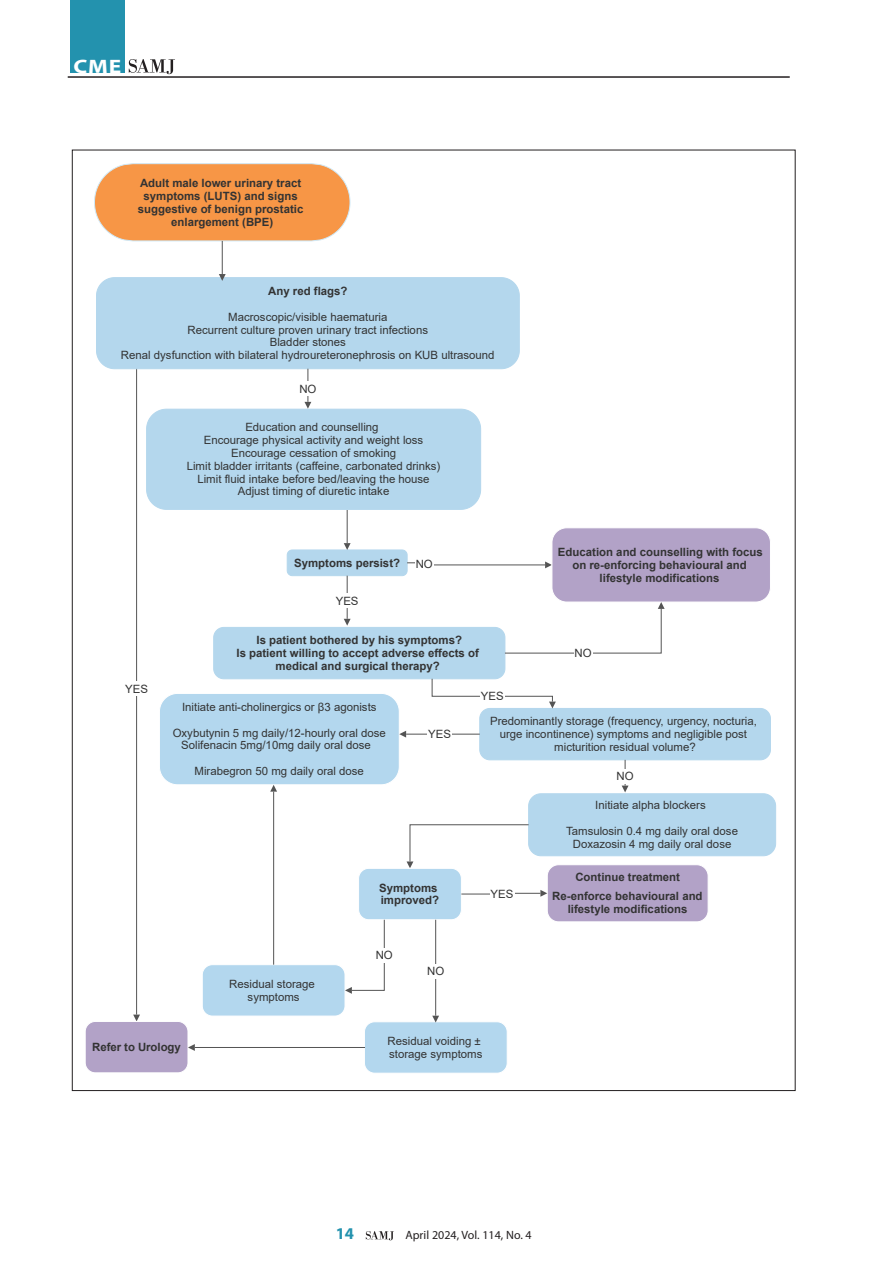
<style>
.page{position:relative;width:893px;height:1263px;background:#fff}
.page>*{position:absolute;margin:0;border:0;box-sizing:border-box;transform-origin:0 0}
.t1{font:700 19.5px "Myriad Pro";color:#fff;scale:1.2 1}
.t2{font:700 16.5px "Myriad Pro";color:#2392ae}
.t3{font:12px "Myriad Pro";color:#231f20}
.t4{font:11.4px/12.9px "Arial";color:#333;text-align:center}
.t5{font:700 11.4px/12.9px "Arial";color:#333;text-align:center}
</style>
<div class="page">
<svg style="left:366px;top:1231px;width:28px;height:9px"></svg>
<hr style="left:68px;top:76px;width:722px;height:2px;background:#231f20">
<svg style="left:129px;top:59px;width:46px;height:15px"></svg>
<div style="left:70px;top:0;width:54px;height:73px;background:#2392ae"></div>
<svg style="left:94px;top:163px;width:257px;height:79px;background:#f6a059"></svg>
<hr style="left:136px;top:356px;width:1px;height:658px;background:#545454">
<hr style="left:308px;top:369px;width:1px;height:33px;background:#545454">
<svg style="left:146px;top:402px;width:335px;height:108px;background:#b9d9ee"></svg>
<div style="left:299px;top:382px;width:18px;height:14px;background:#fff"></div>
<hr style="left:347px;top:510px;width:1px;height:33px;background:#545454">
<hr style="left:222px;top:241px;width:1px;height:33px;background:#545454">
<div style="left:96px;top:274px;width:424px;height:95px;background:#b4d7ed"></div>
<svg style="left:85px;top:527px;width:691px;height:546px"></svg>
<h1 class="t1" style="left:74px;top:54px;width:41px">CME</h1>
<p class="t5" style="left:138px;top:177px;width:167px">Adult male lower urinary tract symptoms (LUTS) and signs suggestive of benign prostatic enlargement (BPE)</p>
<p class="t5" style="left:268px;top:285px;width:81px">Any red flags?</p>
<p class="t4" style="left:121px;top:310px;width:375px">Macroscopic/visible haematuria<br>Recurrent culture proven urinary tract infections<br>Bladder stones<br>Renal dysfunction with bilateral hydroureteronephrosis on KUB ultrasound</p>
<p class="t4" style="left:299px;top:382px;width:19px">NO</p>
<p class="t4" style="left:125px;top:682px;width:24px">YES</p>
<p class="t4" style="left:187px;top:421px;width:255px">Education and counselling<br>Encourage physical activity and weight loss Encourage cessation of smoking<br>Limit bladder irritants (caffeine, carbonated drinks)<br>Limit fluid intake before bed/leaving the house Adjust timing of diuretic intake</p>
<p class="t5" style="left:294px;top:556px;width:107px">Symptoms persist?</p>
<p class="t4" style="left:336px;top:594px;width:24px">YES</p>
<p class="t4" style="left:416px;top:557px;width:19px">NO</p>
<p class="t5" style="left:236px;top:634px;width:244px">Is patient bothered by his symptoms?<br>Is patient willing to accept adverse effects of medical and surgical therapy?</p>
<p class="t4" style="left:481px;top:690px;width:24px">YES</p>
<p class="t5" style="left:558px;top:546px;width:206px">Education and counselling with focus on re-enforcing behavioural and lifestyle modifications</p>
<p class="t4" style="left:574px;top:646px;width:19px">NO</p>
<p class="t4" style="left:182px;top:700px;width:196px">Initiate anti-cholinergics or β3 agonists</p>
<p class="t4" style="left:173px;top:726px;width:215px">Oxybutynin 5 mg daily/12-hourly oral dose<br>Solifenacin 5mg/10mg daily oral dose</p>
<p class="t4" style="left:195px;top:765px;width:171px">Mirabegron 50 mg daily oral dose</p>
<p class="t4" style="left:428px;top:727px;width:24px">YES</p>
<p class="t4" style="left:490px;top:715px;width:268px">Predominantly storage (frequency, urgency, nocturia, urge incontinence) symptoms and negligible post micturition residual volume?</p>
<p class="t4" style="left:616px;top:769px;width:19px">NO</p>
<p class="t4" style="left:229px;top:977px;width:87px">Residual storage symptoms</p>
<p class="t5" style="left:379px;top:881px;width:61px;text-align:left">Symptoms improved?</p>
<p class="t4" style="left:491px;top:887px;width:24px">YES</p>
<p class="t4" style="left:376px;top:948px;width:19px">NO</p>
<p class="t4" style="left:427px;top:964px;width:19px">NO</p>
<p class="t4" style="left:595px;top:799px;width:112px">Initiate alpha blockers</p>
<p class="t4" style="left:566px;top:824px;width:173px">Tamsulosin 0.4 mg daily oral dose<br>Doxazosin 4 mg daily oral dose</p>
<p class="t5" style="left:552px;top:868px;width:152px;line-height:19.2px">Continue treatment<br>Re-enforce behavioural and</p>
<p class="t5" style="left:568px;top:903px;width:121px">lifestyle modifications</p>
<p class="t5" style="left:92px;top:1041px;width:90px">Refer to Urology</p>
<p class="t4" style="left:388px;top:1034px;width:96px;text-align:left">Residual voiding ± storage symptoms</p>
<h2 class="t2" style="left:336px;top:1223px;width:20px">14</h2>
<p class="t3" style="left:405px;top:1228px;width:128px">April 2024, Vol. 114, No. 4</p>
</div>
